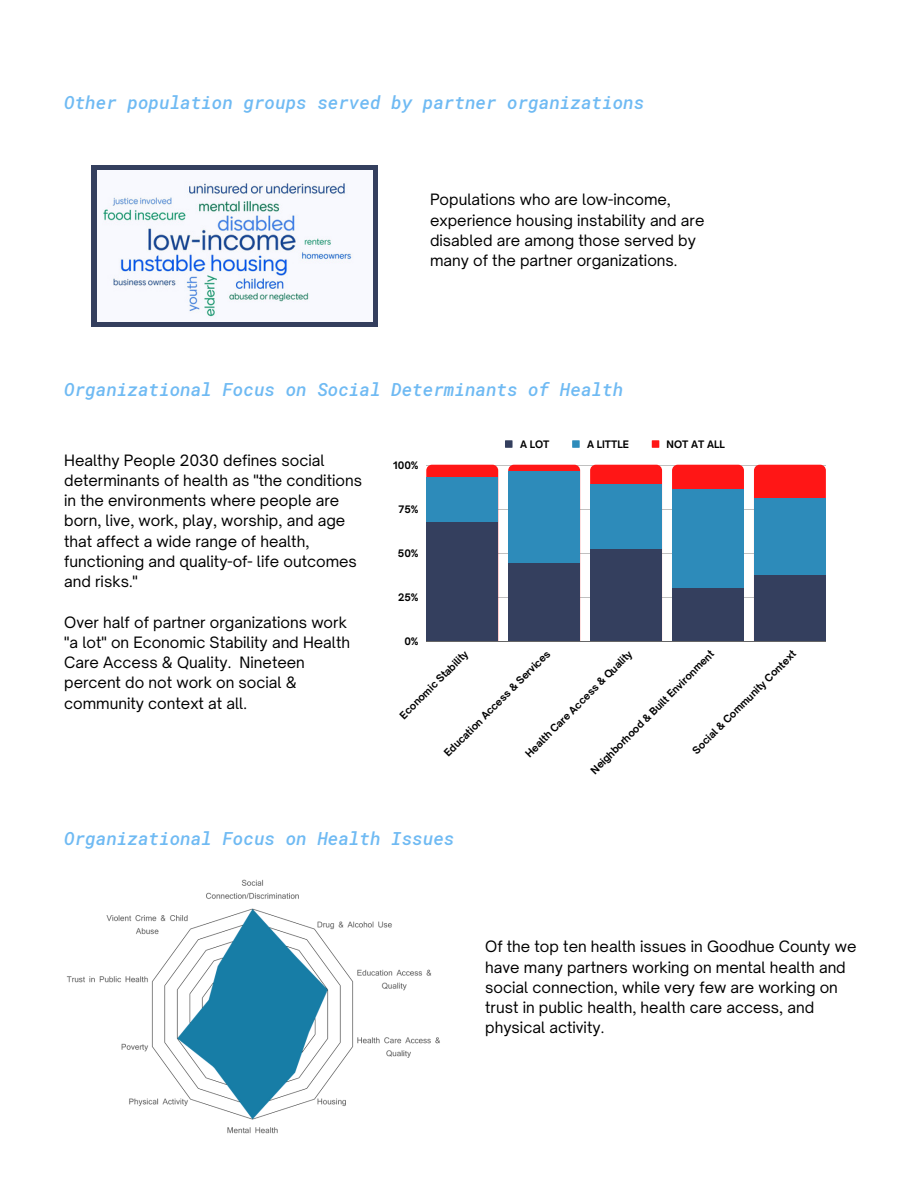
<style>
.page{position:relative;width:918px;height:1188px;background:#fff}
.page>*{position:absolute;margin:0;border:0;box-sizing:border-box;transform-origin:0 0}
.t1{font:italic 500 18px "Roboto Mono";color:#6fbaf3}
.t2{font:15px/20.2px "Open Sauce One";color:#000}
.t3{font:700 9.9px "Open Sauce One";color:#000}
</style>
<div class="page">
<svg style="left:92px;top:165px;width:286px;height:161px;background:#505a75"></svg>
<img style="left:97px;top:171px;width:275px;height:150px">
<div style="left:505px;top:440px;width:8px;height:8px;background:#343f5e"></div>
<div style="left:572px;top:440px;width:8px;height:8px;background:#2d8bba"></div>
<div style="left:652px;top:440px;width:7px;height:8px;background:#ff1616"></div>
<hr style="left:426px;top:465px;width:400px;height:1px;background:#000">
<hr style="left:426px;top:509px;width:400px;height:1px;background:#000">
<hr style="left:426px;top:553px;width:400px;height:1px;background:#000">
<hr style="left:426px;top:597px;width:400px;height:1px;background:#000">
<hr style="left:426px;top:641px;width:400px;height:1px;background:#000">
<svg style="left:426px;top:465px;width:72px;height:12px"></svg>
<svg style="left:508px;top:465px;width:72px;height:7px"></svg>
<svg style="left:590px;top:465px;width:72px;height:19px"></svg>
<div style="left:672px;top:465px;width:72px;height:24px;background:#ff1616"></div>
<div style="left:754px;top:465px;width:72px;height:33px;background:#ff1616"></div>
<div style="left:426px;top:477px;width:72px;height:164px;background:#2d8bba"></div>
<div style="left:508px;top:472px;width:72px;height:169px;background:#2d8bba"></div>
<div style="left:590px;top:484px;width:72px;height:157px;background:#2d8bba"></div>
<div style="left:672px;top:489px;width:72px;height:152px;background:#2d8bba"></div>
<div style="left:754px;top:498px;width:72px;height:143px;background:#2d8bba"></div>
<div style="left:426px;top:523px;width:72px;height:118px;background:#343f5e"></div>
<div style="left:508px;top:563px;width:72px;height:78px;background:#343f5e"></div>
<div style="left:590px;top:549px;width:72px;height:92px;background:#343f5e"></div>
<div style="left:672px;top:588px;width:72px;height:53px;background:#343f5e"></div>
<div style="left:754px;top:576px;width:72px;height:65px;background:#343f5e"></div>
<img style="left:66px;top:879px;width:374px;height:255px">
<p class="t1" style="left:64px;top:90px;width:582px">Other population groups served by partner organizations</p>
<p class="t2" style="left:430px;top:189px;width:276px">Populations who are low-income, experience housing instability and are disabled are among those served by many of the partner organizations.</p>
<p class="t1" style="left:64px;top:377px;width:561px">Organizational Focus on Social Determinants of Health</p>
<p class="t2" style="left:64px;top:450px;width:299px">Healthy People 2030 defines social determinants of health as "the conditions in the environments where people are born, live, work, play, worship, and age that affect a wide range of health, functioning and quality-of- life outcomes and risks."</p>
<p class="t2" style="left:64px;top:612px;width:287px">Over half of partner organizations work "a lot" on Economic Stability and Health Care Access &amp; Quality. Nineteen percent do not work on social &amp; community context at all.</p>
<p class="t3" style="left:393px;top:459px;width:27px">100%</p>
<p class="t3" style="left:399px;top:503px;width:22px">75%</p>
<p class="t3" style="left:398px;top:547px;width:22px">50%</p>
<p class="t3" style="left:398px;top:591px;width:22px">25%</p>
<p class="t3" style="left:404px;top:635px;width:16px">0%</p>
<p class="t3" style="left:520px;top:438px;width:31px">A LOT</p>
<p class="t3" style="left:587px;top:438px;width:43px">A LITTLE</p>
<p class="t3" style="left:667px;top:438px;width:60px">NOT AT ALL</p>
<p class="t3" style="left:690px;top:748px;width:143px;rotate:-45deg">Social &amp; Community Context</p>
<p class="t3" style="left:588px;top:768px;width:171px;rotate:-45deg">Neighborhood &amp; Built Environment</p>
<p class="t3" style="left:397px;top:713px;width:93px;rotate:-45deg">Economic Stability</p>
<p class="t3" style="left:523px;top:751px;width:147px;rotate:-45deg">Health Care Access &amp; Quality</p>
<p class="t3" style="left:442px;top:750px;width:146px;rotate:-45deg">Education Access &amp; Services</p>
<p class="t1" style="left:64px;top:826px;width:392px">Organizational Focus on Health Issues</p>
<p class="t2" style="left:485px;top:937px;width:373px">Of the top ten health issues in Goodhue County we have many partners working on mental health and social connection, while very few are working on trust in public health, health care access, and physical activity.</p>
</div>
